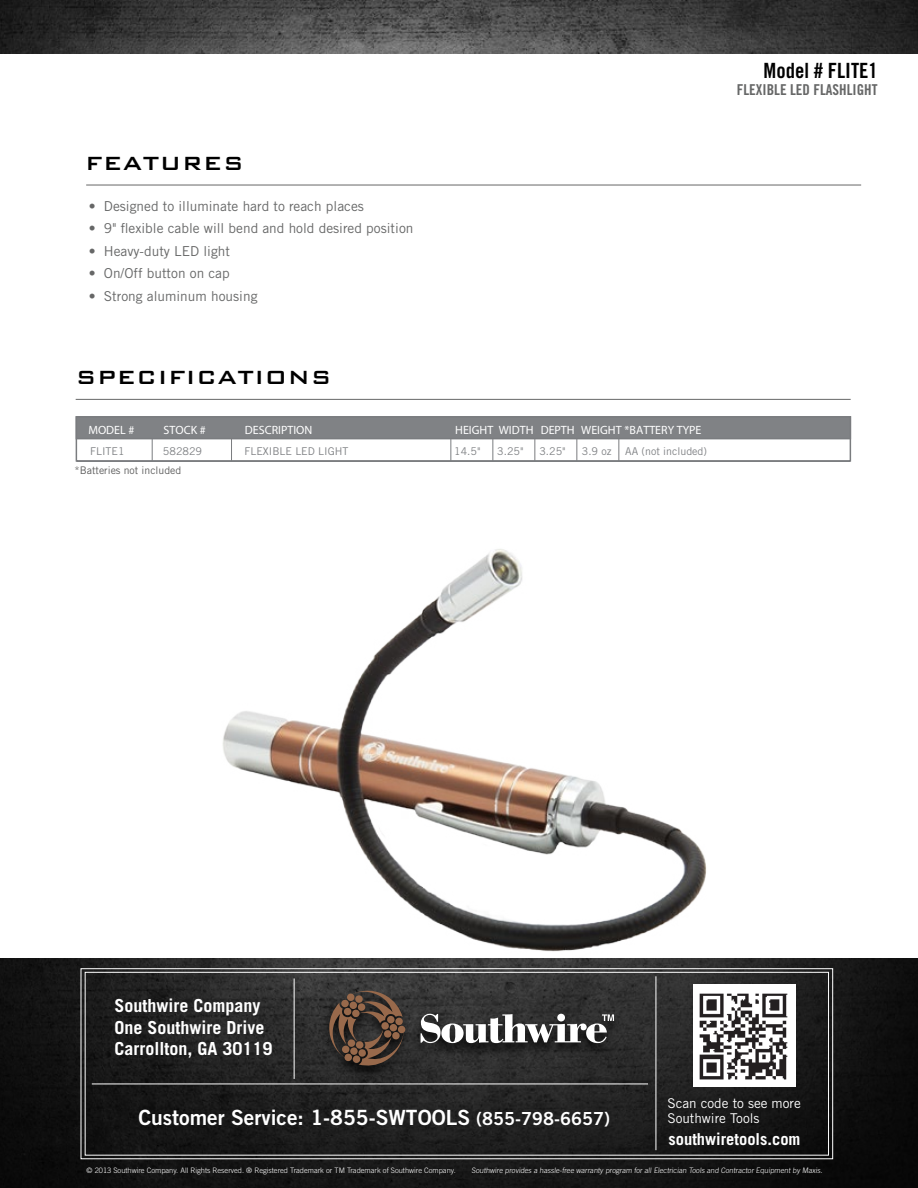
<style>
.page{position:relative;width:918px;height:1188px;background:#fff}
.page>*{position:absolute;margin:0;border:0;box-sizing:border-box;transform-origin:0 0}
.t1{font:500 25.5px "Bank Gothic BT";letter-spacing:.025em;color:#000}
.t2{font:21px "Trade Gothic LT Std Bd 2";color:#fff}
.t3{font:21px "Trade Gothic LT Std Bd Cn 20";color:#000}
.t4{font:700 18px/21.6px "Trade Gothic LT Std";color:#fff}
.t5{font:700 16.5px "Trade Gothic LT Std";color:#fff}
.t6{font:15px "Trade Gothic LT Std Bd Cn 20";color:#666767}
.t7{font:13.65px "Trade Gothic LT Std";color:#666767}
.t8{font:13.5px "Trade Gothic LT Std";color:#fff}
.t9{font:12px "Trade Gothic Bold Cond Twenty";color:#fff}
.t10{font:10.65px "Trade Gothic LT Std";color:#808285}
.t11{font:10.5px "Trade Gothic LT Std";color:#5c5c5c}
.t12{font:300 7.5px "Trade Gothic LT Std";color:#fff}
.s1{font-size:18px}
</style>
<div class="page">
<img style="left:0;top:0;width:918px;height:54px">
<svg style="left:0;top:958px;width:918px;height:230px;background:#1d1d1d"></svg>
<div style="left:81px;top:968px;width:752px;height:191px;border:1px solid #fff"></div>
<div style="left:85px;top:972px;width:744px;height:184px;border:1px solid #fff"></div>
<hr style="left:92px;top:1084px;width:556px;height:1px;background:#fff">
<hr style="left:656px;top:976px;width:1px;height:174px;background:#fff">
<hr style="left:294px;top:978px;width:1px;height:101px;background:#fff">
<img style="left:693px;top:986px;width:102px;height:101px">
<div style="left:322px;top:990px;width:299px;height:90px;background:#000;opacity:.75"></div>
<svg style="left:329px;top:989px;width:77px;height:78px;background:#503f34"></svg>
<svg style="left:421px;top:1014px;width:193px;height:29px"></svg>
<hr style="left:86px;top:185px;width:775px;height:1px;background:#666767">
<hr style="left:76px;top:399px;width:775px;height:1px;background:#666767">
<img style="left:222px;top:549px;width:485px;height:403px">
<hr style="left:492px;top:417px;width:1px;height:44px;background:#7a7c7f">
<hr style="left:534px;top:417px;width:1px;height:44px;background:#7a7c7f">
<hr style="left:576px;top:417px;width:1px;height:44px;background:#7a7c7f">
<hr style="left:618px;top:417px;width:1px;height:44px;background:#7a7c7f">
<hr style="left:152px;top:417px;width:1px;height:44px;background:#7a7c7f">
<hr style="left:231px;top:417px;width:1px;height:44px;background:#7a7c7f">
<hr style="left:450px;top:417px;width:1px;height:44px;background:#7a7c7f">
<div style="left:76px;top:416px;width:775px;height:46px;border:2px solid #7a7c7f"></div>
<div style="left:76px;top:417px;width:774px;height:22px;background:#808285"></div>
<div style="left:76px;top:416px;width:775px;height:23px;border:2px solid #7a7c7f"></div>
<h2 class="t3" style="left:764px;top:58px;width:116px">Model # FLITE1</h2>
<h1 class="t1" style="left:85px;top:149px;width:160px">FEATURES</h1>
<h3 class="t7" style="left:89px;top:198px;width:277px">• Designed to illuminate hard to reach places</h3>
<h3 class="t7" style="left:89px;top:220px;width:326px">• 9" flexible cable will bend and hold desired position</h3>
<h3 class="t7" style="left:89px;top:243px;width:143px">• Heavy-duty LED light</h3>
<h3 class="t7" style="left:89px;top:265px;width:143px">• On/Off button on cap</h3>
<h3 class="t7" style="left:89px;top:288px;width:170px">• Strong aluminum housing</h3>
<h1 class="t1" style="left:76px;top:363px;width:257px">SPECIFICATIONS</h1>
<h3 class="t9" style="left:88px;top:422px;width:47px">MODEL #</h3>
<h3 class="t9" style="left:164px;top:422px;width:44px">STOCK #</h3>
<h3 class="t9" style="left:245px;top:422px;width:69px">DESCRIPTION</h3>
<h3 class="t9" style="left:455px;top:422px;width:248px">HEIGHT WIDTH DEPTH WEIGHT *BATTERY TYPE</h3>
<h3 class="t10" style="left:90px;top:445px;width:36px">FLITE1</h3>
<h3 class="t10" style="left:163px;top:445px;width:41px">582829</h3>
<h3 class="t10" style="left:245px;top:445px;width:105px">FLEXIBLE LED LIGHT</h3>
<h3 class="t10" style="left:454px;top:445px;width:28px">14.5"</h3>
<h3 class="t10" style="left:497px;top:445px;width:28px">3.25"</h3>
<h3 class="t10" style="left:539px;top:445px;width:28px">3.25"</h3>
<h3 class="t10" style="left:582px;top:445px;width:31px">3.9 oz</h3>
<h3 class="t10" style="left:625px;top:445px;width:83px">AA (not included)</h3>
<h3 class="t11" style="left:75px;top:464px;width:108px">*Batteries not included</h3>
<h3 class="t6" style="left:737px;top:80px;width:142px">FLEXIBLE LED FLASHLIGHT</h3>
<h3 class="t4" style="left:114px;top:995px;width:160px">Southwire Company<br>One Southwire Drive<br>Carrollton, GA 30119</h3>
<h3 class="t8" style="left:667px;top:1095px;width:135px">Scan code to see more</h3>
<h2 class="t2" style="left:138px;top:1105px;width:473px">Customer Service: 1-855-SWTOOLS <span class="s1">(855-798-6657)</span></h2>
<h3 class="t8" style="left:667px;top:1110px;width:94px">Southwire Tools</h3>
<h3 class="t5" style="left:669px;top:1129px;width:133px">southwiretools.com</h3>
<p class="t12" style="left:87px;top:1166px;width:371px">© 2013 Southwire Company. All Rights Reserved. ® Registered Trademark or TM Trademark of Southwire Company.</p>
<p class="t12" style="left:472px;top:1166px;width:354px">Southwire provides a hassle-free warranty program for all Electrician Tools and Contractor Equipment by Maxis.</p>
</div>
